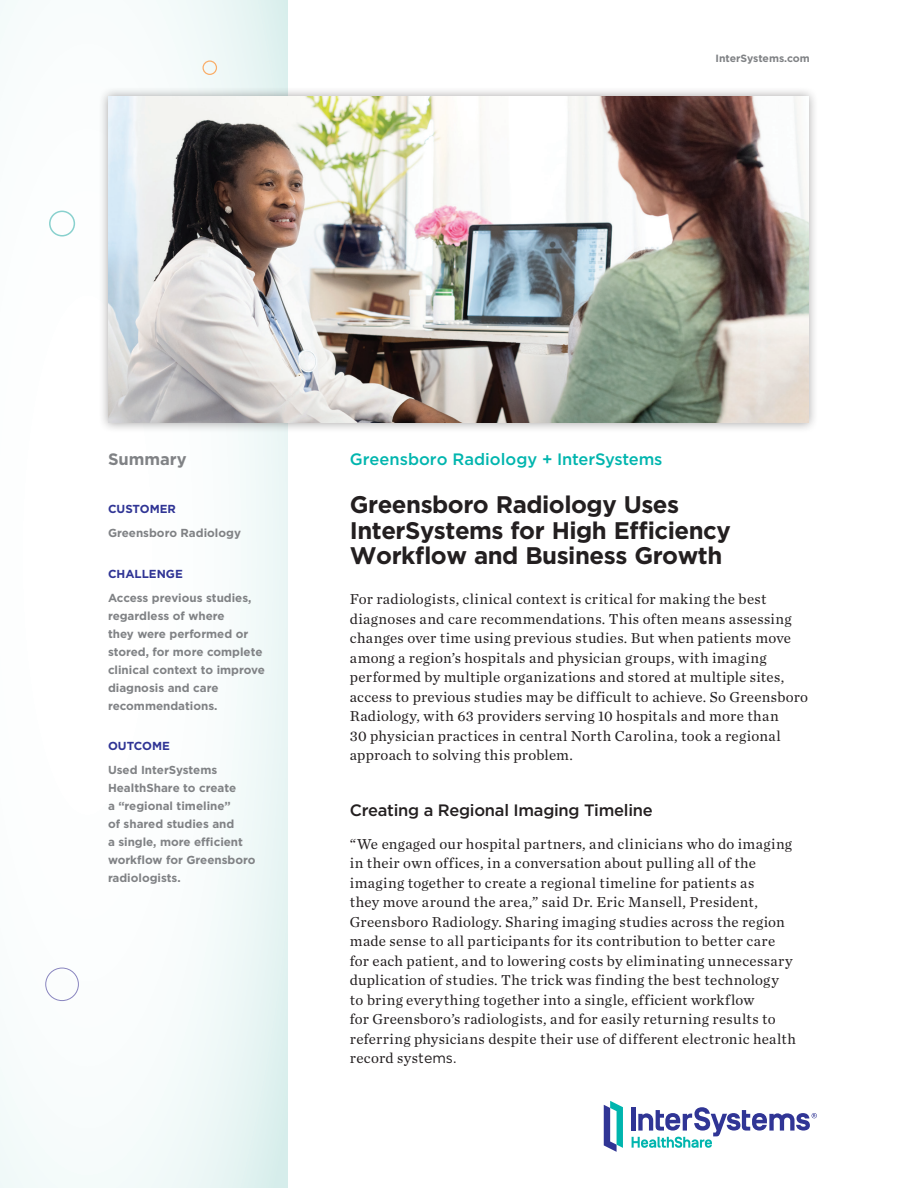
<style>
.page{position:relative;width:918px;height:1188px;background:#fff}
.page>*{position:absolute;margin:0;border:0;box-sizing:border-box;transform-origin:0 0}
.t1{font:700 24px/25.5px "Gotham";letter-spacing:-.02em;color:#231f20}
.t2{font:500 16.5px "Gotham";color:#00b5ae}
.t3{font:500 16.5px "Gotham";letter-spacing:-.015em;color:#231f20}
.t4{font:700 16.5px "Gotham";color:#808285}
.t5{font:15px/19.5px "Chronicle Text G1";letter-spacing:.02em;color:#231f20}
.t6{font:700 11.7px/18px "Gotham";color:#808285}
.t7{font:700 11.7px "Gotham";color:#303595}
.t8{font:700 10.5px "Gotham";color:#808285}
.s1{font-family:"Gotham";font-size:14.25px}
</style>
<div class="page">
<div style="left:0;top:0;width:288px;height:1188px;background:linear-gradient(to right,#fff,#edf7f6)"></div>
<svg style="left:604px;top:1101px;width:19px;height:51px"></svg>
<svg style="left:632px;top:1107px;width:185px;height:41px"></svg>
<div style="left:45px;top:968px;width:34px;height:33px;border:1px solid #8985bf;border-radius:50%"></div>
<div style="left:49px;top:211px;width:26px;height:26px;border:2px solid #89d1ce;border-radius:50%"></div>
<div style="left:203px;top:60px;width:14px;height:15px;border:1px solid #faad68;border-radius:50%"></div>
<div style="left:98px;top:86px;width:721px;height:347px;background:#231f20;opacity:.4"></div>
<img style="left:108px;top:96px;width:700px;height:327px">
<p class="t8" style="left:716px;top:52px;width:96px">InterSystems.com</p>
<p class="t4" style="left:108px;top:449px;width:80px">Summary</p>
<p class="t7" style="left:108px;top:502px;width:69px">CUSTOMER</p>
<p class="t6" style="left:108px;top:524px;width:135px">Greensboro Radiology</p>
<p class="t7" style="left:108px;top:566px;width:76px">CHALLENGE</p>
<p class="t6" style="left:108px;top:589px;width:158px">Access previous studies, regardless of where<br>they were performed or stored, for more complete clinical context to improve diagnosis and care recommendations.</p>
<p class="t7" style="left:108px;top:739px;width:63px">OUTCOME</p>
<p class="t6" style="left:108px;top:761px;width:149px">Used InterSystems<br>HealthShare to create<br>a “regional timeline”<br>of shared studies and<br>a single, more efficient workflow for Greensboro radiologists.</p>
<p class="t2" style="left:350px;top:449px;width:314px">Greensboro Radiology + InterSystems</p>
<h1 class="t1" style="left:350px;top:492px;width:383px">Greensboro Radiology Uses<br>InterSystems for High Efficiency<br>Workflow and Business Growth</h1>
<p class="t5" style="left:350px;top:589px;width:460px">For radiologists, clinical context is critical for making the best diagnoses and care recommendations. This often means assessing changes over time using previous studies. But when patients move among a region’s hospitals and physician groups, with imaging performed by multiple organizations and stored at multiple sites, access to previous studies may be difficult to achieve. So Greensboro Radiology, with 63 providers serving 10 hospitals and more than<br>30 physician practices in central North Carolina, took a regional approach to solving this problem.</p>
<p class="t3" style="left:350px;top:799px;width:304px">Creating a Regional Imaging Timeline</p>
<p class="t5" style="left:350px;top:833px;width:448px">“We engaged our hospital partners, and clinicians who do imaging in their own offices, in a conversation about pulling all of the imaging together to create a regional timeline for patients as<br>they move around the area,” said Dr. Eric Mansell, President, Greensboro Radiology. Sharing imaging studies across the region made sense to all participants for its contribution to better care for each patient, and to lowering costs by eliminating unnecessary duplication of studies. The trick was finding the best technology to bring everything together into a single, efficient workflow<br>for Greensboro’s radiologists, and for easily returning results to referring physicians despite their use of different electronic health record sys<span class="s1">tems.</span></p>
</div>
